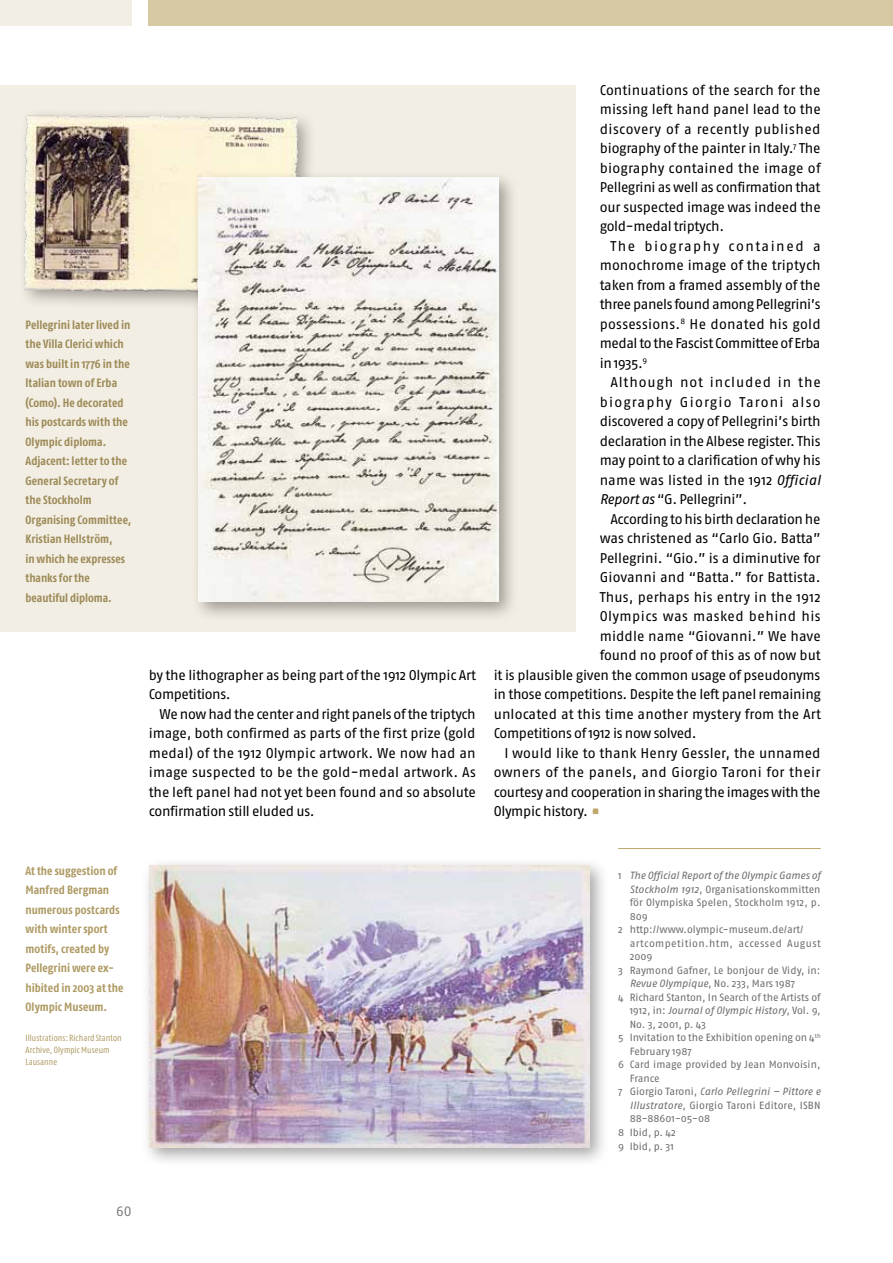
<style>
.page{position:relative;width:893px;height:1263px;background:#fff}
.page>*{position:absolute;margin:0;border:0;box-sizing:border-box;transform-origin:0 0}
.t1{font:14.1px/19.5px "Fago No";letter-spacing:-.02em;color:#000;text-align:justify}
.t2{font:13.5px "Fago Office Serif";color:#7a7b7a}
.t3{font:700 12px/19.5px "Fago Co";letter-spacing:.005em;color:#9d8b59}
.t4{font:700 12px/19.5px "Fago Co";letter-spacing:.005em;color:#ae9a63}
.t5{font:10.5px "Fago No";letter-spacing:-.005em;color:#6e6e6e}
.t6{font:italic 10.5px "Fago No";letter-spacing:-.005em;color:#6e6e6e}
.t7{font:10.5px "Fago No";letter-spacing:.015em;color:#6e6e6e}
.t8{font:10.5px "Fago No";letter-spacing:.035em;color:#6e6e6e}
.t9{font:9px/12px "Fago Co";letter-spacing:.01em;color:#ae9a63}
.s1{font-style:italic}
.s2{font-style:normal}
</style>
<div class="page">
<div style="left:0;top:85px;width:575px;height:546px;background:#f3eee3"></div>
<div style="left:149px;top:0;width:744px;height:26px;background:#d7c8a4"></div>
<div style="left:0;top:0;width:132px;height:26px;background:#f3eee3"></div>
<hr style="left:618px;top:848px;width:203px;height:1px;background:#bea86b">
<div style="left:16px;top:106px;width:299px;height:203px;background:#000;opacity:.35"></div>
<img style="left:23px;top:113px;width:278px;height:180px">
<div style="left:141px;top:857px;width:468px;height:310px;background:#000;opacity:.35"></div>
<img style="left:149px;top:865px;width:440px;height:282px">
<div style="left:190px;top:169px;width:328px;height:453px;background:#000;opacity:.35"></div>
<img style="left:198px;top:177px;width:300px;height:425px">
<p class="t3" style="left:26px;top:315px;width:107px">Pellegrini later lived in the Villa Clerici which was built in 1776 in the ltalian town of Erba (Como). He decorated his postcards with the<br>Olympic diploma.<br>Adjacent: letter to the<br>General Secretary of the Stockholm<br>Organising Committee,<br>Kristian Hellström,<br>in which he expresses thanks for the beautiful diploma.</p>
<p class="t1" style="left:149px;top:665px;width:329px">by the lithographer as being part of the 1912 Olympic Art<br>Competitions.</p>
<p class="t1" style="left:149px;top:704px;width:329px;text-indent:11px">We now had the center and right panels of the triptych image, both confirmed as parts of the first prize (gold medal) of the 1912 Olympic artwork. We now had an image suspected to be the gold-medal artwork. As the left panel had not yet been found and so absolute confirmation still eluded us.</p>
<p class="t1" style="left:600px;top:80px;width:223px">Continuations of the search for the missing left hand panel lead to the discovery of a recently published biography of the painter in Italy.<sup>7</sup> The biography contained the image of Pellegrini as well as confirmation that our suspected image was indeed the gold-medal triptych.</p>
<p class="t1" style="left:600px;top:236px;width:223px;text-indent:11px">The biography contained a monochrome image of the triptych taken from a framed assembly of the three panels found among Pellegrini’s possessions.<sup>8</sup> He donated his gold medal to the Fascist Committee of Erba in 1935.<sup>9</sup></p>
<p class="t1" style="left:600px;top:372px;width:223px;text-indent:11px">Although not included in the biography Giorgio Taroni also discovered a copy of Pellegrini’s birth declaration in the Albese register. This may point to a clarification of why his name was listed in the 1912 <span class="s1">Official Report as</span> “G. Pellegrini”.</p>
<p class="t1" style="left:600px;top:509px;width:223px;text-indent:11px">According to his birth declaration he was christened as “Carlo Gio. Batta” Pellegrini. “Gio.” is a diminutive for Giovanni and “Batta.” for Battista.<br>Thus, perhaps his entry in the 1912<br>Olympics was masked behind his middle name “Giovanni.” We have found no proof of this as of now but</p>
<p class="t1" style="left:494px;top:665px;width:329px">it is plausible given the common usage of pseudonyms in those competitions. Despite the left panel remaining unlocated at this time another mystery from the Art Competitions of 1912 is now solved.</p>
<p class="t1" style="left:494px;top:743px;width:328px;text-indent:11px">I would like to thank Henry Gessler, the unnamed owners of the panels, and Giorgio Taroni for their courtesy and cooperation in sharing the images with the Olympic history.</p>
<p class="t4" style="left:26px;top:861px;width:99px">At the suggestion of<br>Manfred Bergman numerous postcards with winter sport motifs, created by<br>Pellegrini were ex&shy;hibited in 2003 at the<br>Olympic Museum.</p>
<p class="t9" style="left:26px;top:1031px;width:98px">Illustrations: Richard Stanton<br>Archive, Olympic Museum<br>Lausanne</p>
<p class="t6" style="left:618px;top:870px;width:204px"><span class="s2">1</span> The Official Report of the Olympic Games of</p>
<p class="t5" style="left:630px;top:883px;width:192px"><span class="s1">Stockholm 1912</span>, Organisationskommitten</p>
<p class="t5" style="left:630px;top:897px;width:192px">för Olympiska Spelen, Stockholm 1912, p.</p>
<p class="t5" style="left:630px;top:910px;width:20px">809</p>
<p class="t5" style="left:618px;top:924px;width:187px">2 http://www.olympic-museum.de/art/</p>
<p class="t8" style="left:630px;top:937px;width:193px">artcompetition.htm, accessed August</p>
<p class="t5" style="left:630px;top:951px;width:24px">2009</p>
<p class="t5" style="left:618px;top:964px;width:204px">3 Raymond Gafner, Le bonjour de Vidy, in:</p>
<p class="t5" style="left:630px;top:978px;width:167px"><span class="s1">Revue Olympique</span>, No. 233, Mars 1987</p>
<p class="t5" style="left:618px;top:991px;width:204px">4 Richard Stanton, In Search of the Artists of</p>
<p class="t6" style="left:630px;top:1005px;width:192px"><span class="s2">1912, in:</span> Journal of Olympic History<span class="s2">, Vol. 9,</span></p>
<p class="t5" style="left:630px;top:1018px;width:78px">No. 3, 2001, p. 43</p>
<p class="t5" style="left:618px;top:1032px;width:204px">5 Invitation to the Exhibition opening on 4<sup>th</sup></p>
<p class="t5" style="left:630px;top:1045px;width:63px">February 1987</p>
<p class="t5" style="left:618px;top:1059px;width:204px">6 Card image provided by Jean Monvoisin,</p>
<p class="t5" style="left:630px;top:1072px;width:31px">France</p>
<p class="t6" style="left:618px;top:1086px;width:204px"><span class="s2">7 Giorgio Taroni,</span> Carlo Pellegrini – Pittore e</p>
<p class="t7" style="left:630px;top:1099px;width:192px"><span class="s1">Illustratore</span>, Giorgio Taroni Editore, ISBN</p>
<p class="t5" style="left:630px;top:1113px;width:82px">88-88601-05-08</p>
<p class="t5" style="left:618px;top:1126px;width:59px">8 Ibid, p. 42</p>
<p class="t5" style="left:618px;top:1140px;width:57px">9 Ibid, p. 31</p>
<p class="t2" style="left:116px;top:1204px;width:17px">60</p>
</div>
